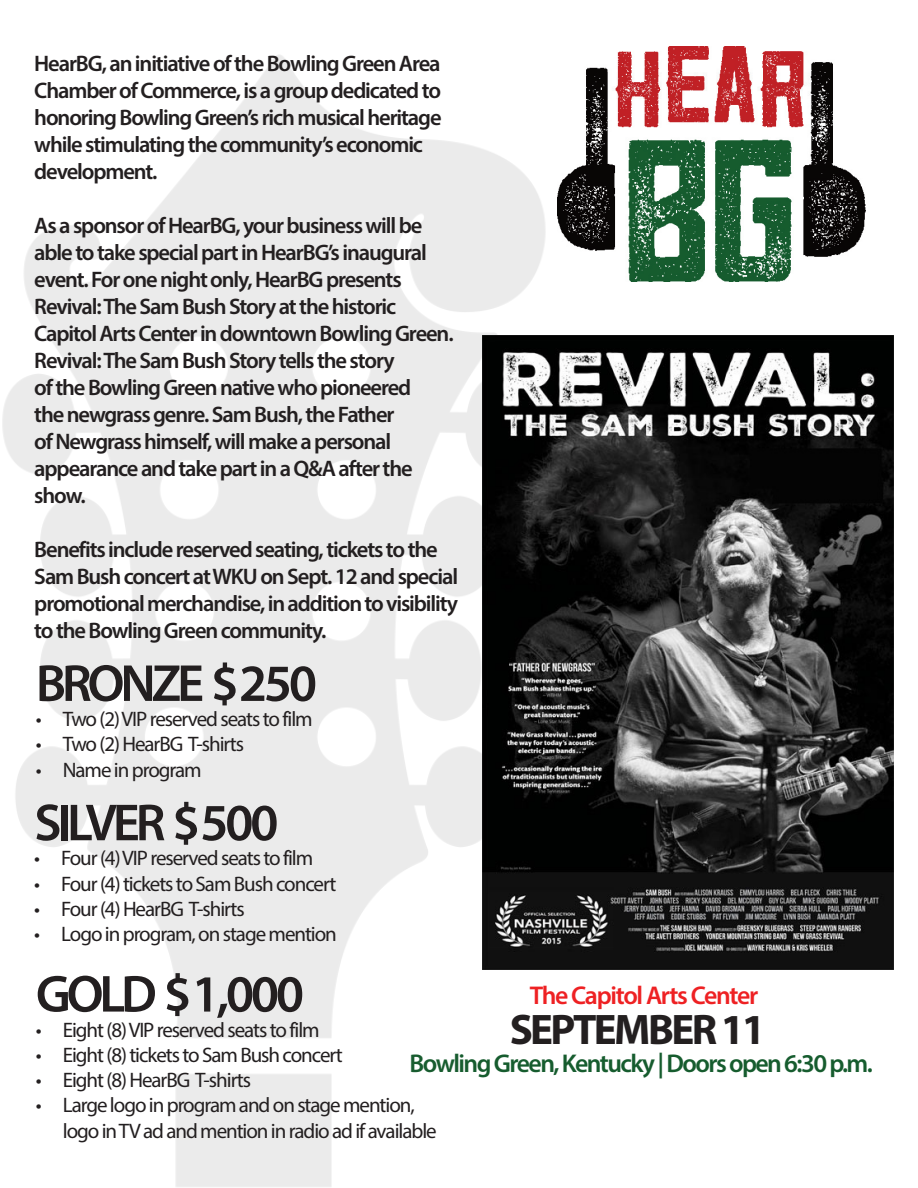
<style>
.page{position:relative;width:918px;height:1188px;background:#fff}
.page>*{position:absolute;margin:0;border:0;box-sizing:border-box;transform-origin:0 0}
.t1{font:600 52.5px "Myriad Pro";letter-spacing:-.08em;color:#231f20}
.t2{font:700 42.9px "Myriad Pro";letter-spacing:-.06em;color:#231f20}
.t3{font:600 25.8px "Myriad Pro";letter-spacing:-.06em;color:#165c2e}
.t4{font:600 25.8px "Myriad Pro";letter-spacing:-.05em;color:#ee2123}
.t5{font:600 22.5px/27px "Myriad Pro";letter-spacing:-.05em;color:#231f20}
.t6{font:21px/25.2px "Myriad Pro";letter-spacing:-.05em;color:#231f20}
.s1{color:#185c2f}
</style>
<div class="page">
<img style="left:2px;top:55px;width:892px;height:1132px">
<img style="left:557px;top:46px;width:309px;height:236px">
<img style="left:483px;top:335px;width:410px;height:635px">
<p class="t5" style="left:34px;top:50px;width:409px">HearBG, an initiative of the Bowling Green Area Chamber of Commerce, is a group dedicated to honoring Bowling Green’s rich musical heritage while stimulating the community’s economic development.</p>
<p class="t5" style="left:34px;top:212px;width:421px">As a sponsor of HearBG, your business will be able to take special part in HearBG’s inaugural event. For one night only, HearBG presents Revival: The Sam Bush Story at the historic Capitol Arts Center in downtown Bowling Green.<br>Revival: The Sam Bush Story tells the story<br>of the Bowling Green native who pioneered<br>the newgrass genre. Sam Bush, the Father<br>of Newgrass himself, will make a personal appearance and take part in a Q&amp;A after the show.</p>
<p class="t5" style="left:34px;top:536px;width:425px">Benefits include reserved seating, tickets to the Sam Bush concert at WKU on Sept. 12 and special promotional merchandise, in addition to visibility to the Bowling Green community.</p>
<p class="t1" style="left:36px;top:650px;width:283px">BRONZE $250</p>
<p class="t6" style="left:36px;top:706px;width:278px">• Two (2)VIP reserved seats to film</p>
<p class="t6" style="left:36px;top:731px;width:210px">• Two (2) HearBG T-shirts</p>
<p class="t6" style="left:36px;top:757px;width:167px">• Name in program</p>
<p class="t1" style="left:34px;top:789px;width:246px">SILVER $500</p>
<p class="t6" style="left:34px;top:845px;width:281px">• Four (4)VIP reserved seats to film</p>
<p class="t6" style="left:34px;top:871px;width:304px">• Four (4) tickets to Sam Bush concert</p>
<p class="t6" style="left:34px;top:896px;width:212px">• Four (4) HearBG T-shirts</p>
<p class="t6" style="left:34px;top:921px;width:304px">• Logo in program, on stage mention</p>
<p class="t1" style="left:36px;top:961px;width:270px">GOLD $1,000</p>
<p class="t6" style="left:36px;top:1017px;width:285px">• Eight (8)VIP reserved seats to film</p>
<p class="t6" style="left:36px;top:1042px;width:308px">• Eight (8) tickets to Sam Bush concert</p>
<p class="t6" style="left:36px;top:1067px;width:217px">• Eight (8) HearBG T-shirts</p>
<p class="t6" style="left:63px;top:1092px;width:376px;text-indent:-27px">• Large logo in program and on stage mention, logo inTV ad and mention in radio ad if available</p>
<p class="t4" style="left:530px;top:979px;width:230px">The Capitol Arts Center</p>
<p class="t2" style="left:510px;top:1001px;width:258px">SEPTEMBER 11</p>
<p class="t3" style="left:410px;top:1047px;width:465px"><span class="s1">Bowl</span>ing Green, Kentucky | Doors open 6:30 p.m.</p>
</div>
